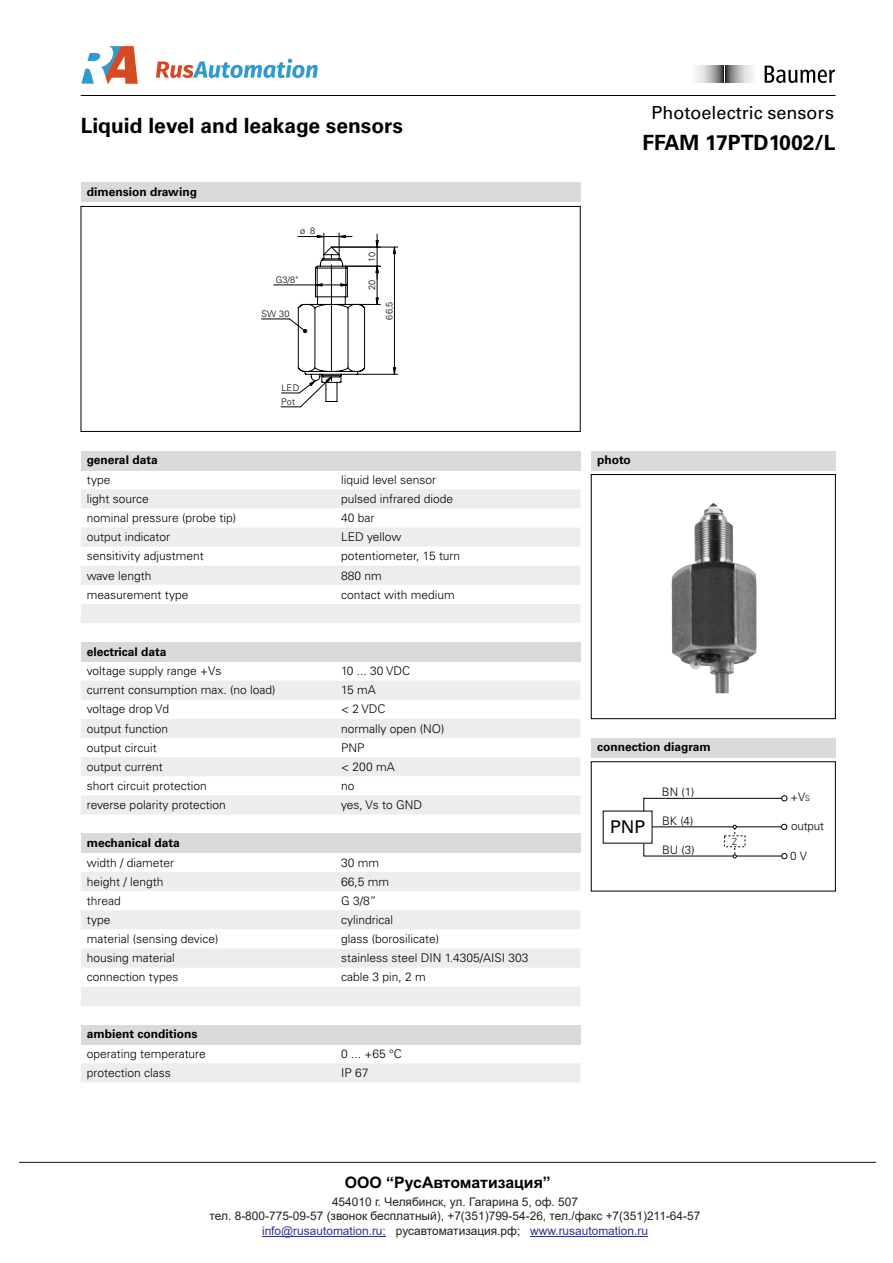
<style>
.page{position:relative;width:893px;height:1263px;background:#fff}
.page>*{position:absolute;margin:0;border:0;box-sizing:border-box;transform-origin:0 0}
.t1{font:700 21px "Univers";color:#000}
.t2{font:18px "Univers";color:#000}
.t3{font:17.55px "Univers";color:#000}
.t4{font:700 15.9px "Arial";color:#000}
.t5{font:300 12px "Univers";color:#000}
.t6{font:700 12px "Univers";color:#000}
.t7{font:11.85px/14.5px "Arial";color:#231f20;text-align:center}
.t8{font:300 11.7px "Univers";letter-spacing:-.015em;color:#000}
.t9{font:300 9.15px "Univers";letter-spacing:.005em;color:#000}
.t10{font:300 9px "Univers";color:#000}
.s1{font-size:7.8px}
.s2{color:#2e3291}
</style>
<div class="page">
<hr style="left:81px;top:95px;width:755px;height:1px;background:#000">
<div style="left:81px;top:451px;width:499px;height:19px;background:#d9dadb"></div>
<svg style="left:81px;top:489px;width:499px;height:134px;fill:#eceded"></svg>
<div style="left:81px;top:642px;width:499px;height:19px;background:#d9dadb"></div>
<svg style="left:81px;top:681px;width:499px;height:133px;fill:#eceded"></svg>
<div style="left:81px;top:834px;width:499px;height:19px;background:#d9dadb"></div>
<svg style="left:81px;top:872px;width:499px;height:134px;fill:#eceded"></svg>
<div style="left:81px;top:1025px;width:499px;height:19px;background:#d9dadb"></div>
<div style="left:81px;top:1063px;width:499px;height:19px;background:#eceded"></div>
<div style="left:591px;top:451px;width:245px;height:19px;background:#d9dadb"></div>
<div style="left:591px;top:474px;width:245px;height:245px;border:1px solid #000"></div>
<img style="left:671px;top:503px;width:86px;height:190px">
<div style="left:591px;top:738px;width:245px;height:19px;background:#d9dadb"></div>
<div style="left:591px;top:761px;width:245px;height:130px;border:1px solid #000"></div>
<svg style="left:643px;top:795px;width:144px;height:64px"></svg>
<div style="left:603px;top:811px;width:49px;height:32px;background:#fff"></div>
<div style="left:81px;top:183px;width:499px;height:19px;background:#d9dadb"></div>
<div style="left:81px;top:206px;width:499px;height:226px;border:1px solid #000"></div>
<svg style="left:393px;top:368px;width:3px;height:6px"></svg>
<svg style="left:393px;top:246px;width:3px;height:8px"></svg>
<hr style="left:357px;top:374px;width:41px;height:1px;background:#000">
<hr style="left:331px;top:247px;width:67px;height:1px;background:#000">
<hr style="left:394px;top:247px;width:1px;height:127px;background:#000">
<svg style="left:261px;top:233px;width:119px;height:174px"></svg>
<hr style="left:298px;top:236px;width:54px;height:1px;background:#000">
<svg style="left:696px;top:65px;width:57px;height:18px"></svg>
<svg style="left:765px;top:66px;width:70px;height:17px"></svg>
<img style="left:81px;top:46px;width:237px;height:38px">
<hr style="left:530px;top:1236px;width:118px;height:1px;background:#2e3291">
<hr style="left:262px;top:1236px;width:121px;height:1px;background:#2e3291">
<hr style="left:19px;top:1162px;width:857px;height:1px;background:#231f20">
<h1 class="t1" style="left:81px;top:113px;width:324px">Liquid level and leakage sensors</h1>
<p class="t6" style="left:87px;top:185px;width:112px">dimension drawing</p>
<p class="t9" style="left:310px;top:226px;width:7px">8</p>
<p class="t9" style="left:300px;top:226px;width:7px">ø</p>
<p class="t9" style="left:276px;top:274px;width:24px">G3/8"</p>
<p class="t9" style="left:366px;top:262px;width:12px;rotate:-90deg">10</p>
<p class="t9" style="left:366px;top:290px;width:12px;rotate:-90deg">20</p>
<p class="t9" style="left:262px;top:308px;width:29px">SW 30</p>
<p class="t9" style="left:384px;top:320px;width:19px;rotate:-90deg">66,5</p>
<p class="t9" style="left:282px;top:382px;width:19px">LED</p>
<p class="t9" style="left:281px;top:396px;width:16px">Pot</p>
<p class="t6" style="left:87px;top:453px;width:72px">general data</p>
<p class="t5" style="left:87px;top:472px;width:25px">type</p>
<p class="t5" style="left:341px;top:472px;width:96px">liquid level sensor</p>
<p class="t5" style="left:87px;top:491px;width:64px">light source</p>
<p class="t5" style="left:341px;top:491px;width:114px">pulsed infrared diode</p>
<p class="t5" style="left:87px;top:511px;width:151px">nominal pressure (probe tip)</p>
<p class="t5" style="left:341px;top:511px;width:35px">40 bar</p>
<p class="t5" style="left:87px;top:530px;width:85px">output indicator</p>
<p class="t5" style="left:341px;top:530px;width:62px">LED yellow</p>
<p class="t5" style="left:87px;top:549px;width:118px">sensitivity adjustment</p>
<p class="t5" style="left:341px;top:549px;width:120px">potentiometer, 15 turn</p>
<p class="t5" style="left:87px;top:568px;width:66px">wave length</p>
<p class="t5" style="left:341px;top:568px;width:42px">880 nm</p>
<p class="t5" style="left:87px;top:587px;width:103px">measurement type</p>
<p class="t5" style="left:341px;top:587px;width:115px">contact with medium</p>
<p class="t6" style="left:87px;top:644px;width:81px">electrical data</p>
<p class="t5" style="left:87px;top:664px;width:136px">voltage supply range +Vs</p>
<p class="t5" style="left:341px;top:664px;width:70px">10 ... 30 VDC</p>
<p class="t5" style="left:87px;top:683px;width:190px">current consumption max. (no load)</p>
<p class="t5" style="left:341px;top:683px;width:36px">15 mA</p>
<p class="t5" style="left:87px;top:702px;width:84px">voltage drop Vd</p>
<p class="t5" style="left:341px;top:702px;width:46px">&lt; 2VDC</p>
<p class="t5" style="left:87px;top:721px;width:83px">output function</p>
<p class="t5" style="left:341px;top:721px;width:105px">normally open (NO)</p>
<p class="t5" style="left:87px;top:740px;width:72px">output circuit</p>
<p class="t5" style="left:341px;top:740px;width:25px">PNP</p>
<p class="t5" style="left:87px;top:759px;width:77px">output current</p>
<p class="t5" style="left:341px;top:759px;width:55px">&lt; 200 mA</p>
<p class="t5" style="left:87px;top:778px;width:122px">short circuit protection</p>
<p class="t5" style="left:341px;top:778px;width:15px">no</p>
<p class="t5" style="left:87px;top:798px;width:141px">reverse polarity protection</p>
<p class="t5" style="left:341px;top:798px;width:82px">yes, Vs to GND</p>
<p class="t6" style="left:87px;top:836px;width:95px">mechanical data</p>
<p class="t5" style="left:87px;top:855px;width:89px">width / diameter</p>
<p class="t5" style="left:341px;top:855px;width:40px">30 mm</p>
<p class="t5" style="left:87px;top:874px;width:78px">height / length</p>
<p class="t5" style="left:341px;top:874px;width:50px">66,5 mm</p>
<p class="t5" style="left:87px;top:893px;width:36px">thread</p>
<p class="t5" style="left:341px;top:893px;width:37px">G 3/8”</p>
<p class="t5" style="left:87px;top:912px;width:25px">type</p>
<p class="t5" style="left:341px;top:912px;width:53px">cylindrical</p>
<p class="t5" style="left:87px;top:932px;width:133px">material (sensing device)</p>
<p class="t5" style="left:341px;top:932px;width:100px">glass (borosilicate)</p>
<p class="t5" style="left:87px;top:951px;width:90px">housing material</p>
<p class="t5" style="left:341px;top:951px;width:189px">stainless steel DIN 1.4305/AISI 303</p>
<p class="t5" style="left:87px;top:970px;width:93px">connection types</p>
<p class="t5" style="left:341px;top:970px;width:86px">cable 3 pin, 2 m</p>
<p class="t6" style="left:87px;top:1027px;width:112px">ambient conditions</p>
<p class="t5" style="left:87px;top:1046px;width:121px">operating temperature</p>
<p class="t5" style="left:341px;top:1046px;width:62px">0 ... +65 °C</p>
<p class="t5" style="left:87px;top:1065px;width:86px">protection class</p>
<p class="t5" style="left:341px;top:1065px;width:29px">IP 67</p>
<h2 class="t2" style="left:652px;top:102px;width:184px">Photoelectric sensors</h2>
<h1 class="t1" style="left:643px;top:130px;width:195px">FFAM 17PTD1002/L</h1>
<p class="t6" style="left:597px;top:453px;width:35px">photo</p>
<p class="t6" style="left:597px;top:740px;width:115px">connection diagram</p>
<p class="t8" style="left:662px;top:785px;width:34px">BN (1)</p>
<p class="t8" style="left:662px;top:813px;width:33px">BK (4)</p>
<p class="t8" style="left:790px;top:790px;width:21px">+V<span class="s1">S</span></p>
<h3 class="t3" style="left:610px;top:816px;width:37px">PNP</h3>
<p class="t8" style="left:791px;top:818px;width:34px">output</p>
<p class="t8" style="left:662px;top:843px;width:34px">BU (3)</p>
<p class="t10" style="left:732px;top:836px;width:7px">Z</p>
<p class="t8" style="left:790px;top:849px;width:18px">0 V</p>
<h3 class="t4" style="left:345px;top:1176px;width:207px">ООО “РусАвтоматизация”</h3>
<p class="t7" style="left:210px;top:1194px;width:492px">454010 г. Челябинск, ул. Гагарина 5, оф. 507<br>тел. 8-800-775-09-57 (звонок бесплатный), +7(351)799-54-26, тел./факс +7(351)211-64-57 <span class="s2">info@rusautomation.ru;</span> русавтоматизация.рф; <span class="s2">www.rusautomation.ru</span></p>
</div>
